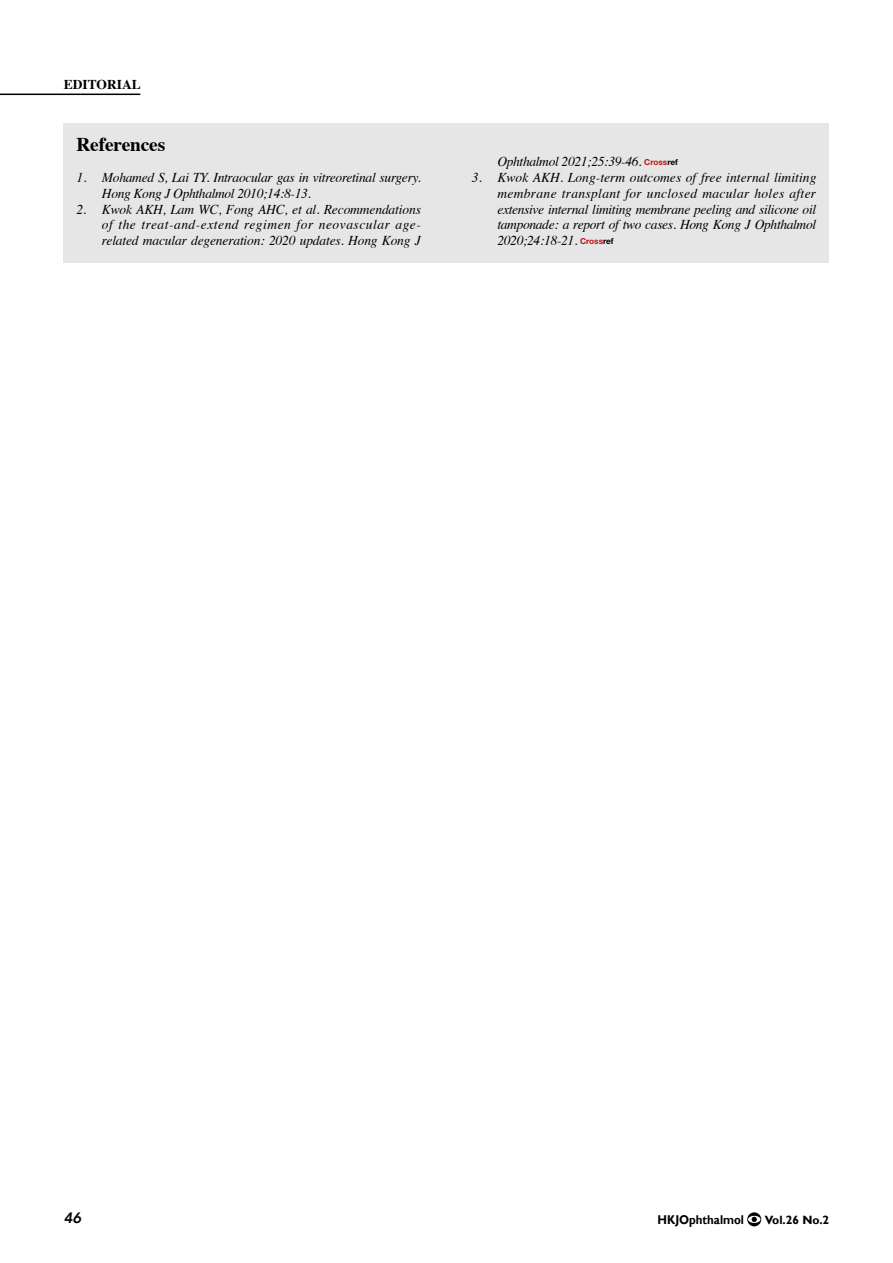
<style>
.page{position:relative;width:893px;height:1263px;background:#fff}
.page>*{position:absolute;margin:0;border:0;box-sizing:border-box;transform-origin:0 0}
.t1{font:700 19.5px "Times";letter-spacing:-.01em;color:#000}
.t2{font:italic 800 15px "Avenir";color:#000}
.t3{font:italic 13.5px/15.8px "Times";letter-spacing:-.025em;color:#000;text-align:justify}
.t4{font:700 13.5px "Times";color:#000}
.t5{font:700 12.75px "Gill Sans";color:#000;scale:.9 1}
.t6{font:700 12px "Gill Sans";color:#000}
.s1{font-family:"Helvetica Neue";font-weight:700;font-style:normal;font-size:8.25px;color:#be1119}
.s2{font-family:"Helvetica Neue";font-weight:700;font-style:normal;font-size:8.25px}
</style>
<div class="page">
<hr style="left:0;top:94px;width:140px;height:1px;background:#000">
<svg style="left:747px;top:1212px;width:14px;height:14px"></svg>
<div style="left:64px;top:123px;width:765px;height:140px;background:#e6e6e6"></div>
<p class="t4" style="left:64px;top:72px;width:79px">EDITORIAL</p>
<h1 class="t1" style="left:76px;top:126px;width:90px">References</h1>
<p class="t3" style="left:102px;top:169px;width:320px;text-indent:-26px">1. Mohamed S, Lai TY. Intraocular gas in vitreoretinal surgery.<br>Hong Kong J Ophthalmol 2010;14:8-13.</p>
<p class="t3" style="left:102px;top:200px;width:321px;text-indent:-26px">2. Kwok AKH, Lam WC, Fong AHC, et al. Recommendations of the treat-and-extend regimen for neovascular age&shy;related macular degeneration: 2020 updates. Hong Kong J</p>
<p class="t3" style="left:497px;top:153px;width:182px">Ophthalmol 2021;25:39-46. <span class="s1">Cross</span><span class="s2">ref</span></p>
<p class="t3" style="left:497px;top:169px;width:320px;text-indent:-26px">3. Kwok AKH. Long-term outcomes of free internal limiting membrane transplant for unclosed macular holes after extensive internal limiting membrane peeling and silicone oil tamponade: a report of two cases. Hong Kong J Ophthalmol 2020;24:18-21. <span class="s1">Cross</span><span class="s2">ref</span></p>
<p class="t2" style="left:64px;top:1209px;width:19px">46</p>
<p class="t5" style="left:657px;top:1212px;width:98px">HKJOphthalmol</p>
<p class="t6" style="left:765px;top:1212px;width:66px">Vol.26 No.2</p>
</div>
